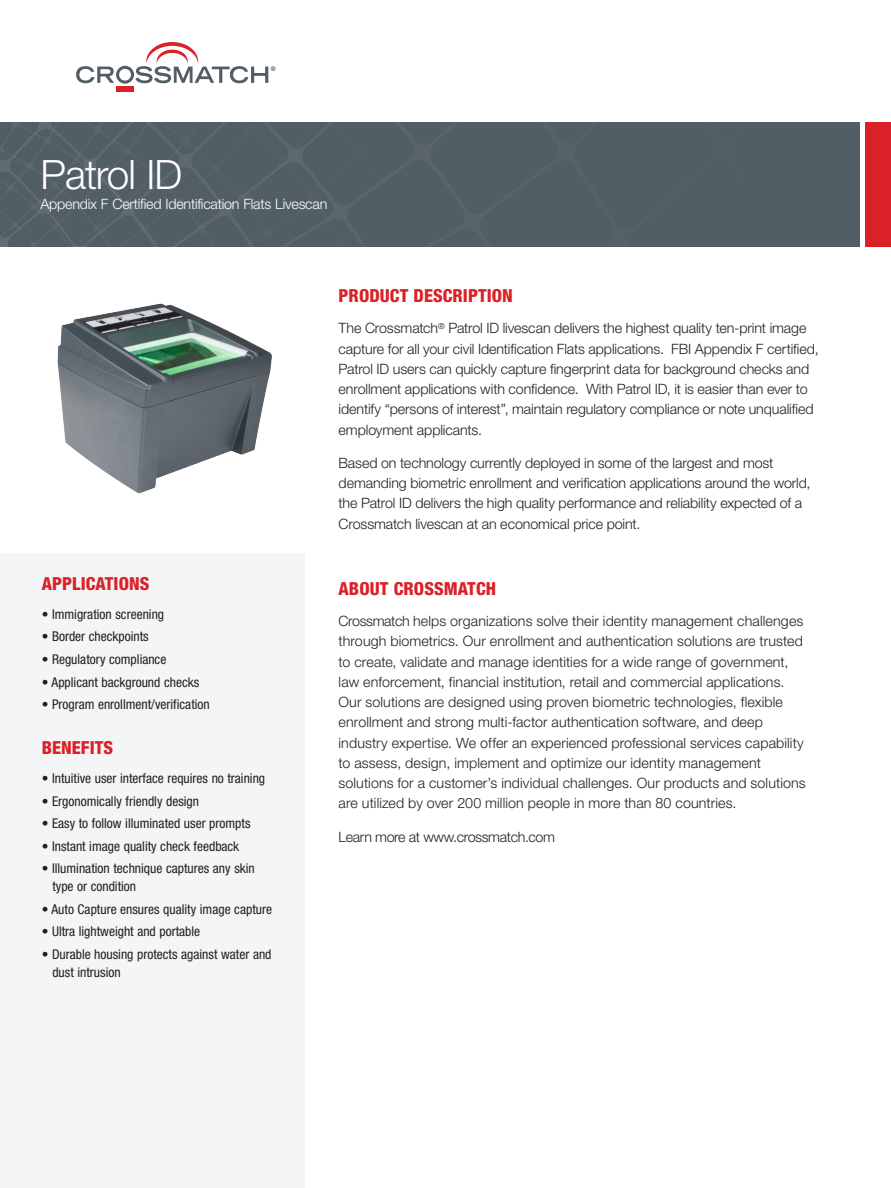
<style>
.page{position:relative;width:891px;height:1188px;background:#fff}
.page>*{position:absolute;margin:0;border:0;box-sizing:border-box;transform-origin:0 0}
.t1{font:300 40.5px "Helvetica Neue LT Std";letter-spacing:-.025em;color:#fff}
.subhead{font:800 condensed 18px "Helvetica Neue LT Std";letter-spacing:.005em;color:#da2128}
.front_page_BLACK_TEX{font:300 14.25px/20.2px "Helvetica Neue LT Std";letter-spacing:.01em;color:#231f20}
.Fließtext_Schwarz{font:300 14.25px/20.2px "Helvetica Neue LT Std";letter-spacing:-.005em;color:#231f20}
.body{font:300 14.25px "Helvetica Neue LT Std";letter-spacing:-.015em;color:#fff}
.front_page_BLACK_TEX-2{font:300 14.25px "Helvetica Neue LT Std";letter-spacing:-.025em;color:#231f20}
.specs{font:condensed 13.5px/18px "Helvetica Neue LT Std";color:#231f20}
</style>
<div class="page">
<div style="left:0;top:122px;width:859px;height:125px;background:#525e65"></div>
<div style="left:865px;top:122px;width:26px;height:125px;background:#da2128"></div>
<svg style="left:0;top:122px;width:332px;height:125px"></svg>
<div style="left:0;top:554px;width:304px;height:634px;background:#f3f5f6"></div>
<div style="left:116px;top:86px;width:18px;height:6px;background:#da2128"></div>
<svg style="left:76px;top:42px;width:200px;height:42px"></svg>
<img style="left:57px;top:303px;width:215px;height:191px">
<p class="t1" style="left:40px;top:150px;width:143px">Patrol ID</p>
<p class="body" style="left:40px;top:196px;width:288px">Appendix F Certified Identification Flats Livescan</p>
<p class="subhead" style="left:42px;top:573px;width:109px">APPLICATIONS</p>
<p class="specs" style="left:42px;top:605px;width:124px">• Immigration screening</p>
<p class="specs" style="left:42px;top:628px;width:109px">• Border checkpoints</p>
<p class="specs" style="left:42px;top:650px;width:126px">• Regulatory compliance</p>
<p class="specs" style="left:42px;top:673px;width:159px">• Applicant background checks</p>
<p class="specs" style="left:42px;top:695px;width:170px">• Program enrollment/verification</p>
<p class="subhead" style="left:42px;top:737px;width:73px">BENEFITS</p>
<p class="specs" style="left:42px;top:769px;width:225px">• Intuitive user interface requires no training</p>
<p class="specs" style="left:42px;top:792px;width:159px">• Ergonomically friendly design</p>
<p class="specs" style="left:42px;top:814px;width:210px">• Easy to follow illuminated user prompts</p>
<p class="specs" style="left:42px;top:837px;width:199px">• Instant image quality check feedback</p>
<p class="specs" style="left:52px;top:859px;width:204px;text-indent:-11px">• Illumination technique captures any skin type or condition</p>
<p class="specs" style="left:42px;top:900px;width:232px">• Auto Capture ensures quality image capture</p>
<p class="specs" style="left:42px;top:922px;width:160px">• Ultra lightweight and portable</p>
<p class="specs" style="left:52px;top:945px;width:221px;text-indent:-11px">• Durable housing protects against water and dust intrusion</p>
<p class="subhead" style="left:339px;top:285px;width:176px">PRODUCT DESCRIPTION</p>
<p class="Fließtext_Schwarz" style="left:339px;top:318px;width:482px">The Crossmatch<sup>®</sup> Patrol ID livescan delivers the highest quality ten-print image capture for all your civil Identification Flats applications. FBI Appendix F certified, Patrol ID users can quickly capture fingerprint data for background checks and enrollment applications with confidence. With Patrol ID, it is easier than ever to identify “persons of interest”, maintain regulatory compliance or note unqualified employment applicants.</p>
<p class="Fließtext_Schwarz" style="left:339px;top:452px;width:474px">Based on technology currently deployed in some of the largest and most demanding biometric enrollment and verification applications around the world, the Patrol ID delivers the high quality performance and reliability expected of a Crossmatch livescan at an economical price point.</p>
<p class="subhead" style="left:339px;top:578px;width:159px">ABOUT CROSSMATCH</p>
<p class="front_page_BLACK_TEX" style="left:339px;top:611px;width:469px">Crossmatch helps organizations solve their identity management challenges through biometrics. Our enrollment and authentication solutions are trusted to create, validate and manage identities for a wide range of government, law enforcement, financial institution, retail and commercial applications.<br>Our solutions are designed using proven biometric technologies, flexible enrollment and strong multi-factor authentication software, and deep industry expertise. We offer an experienced professional services capability to assess, design, implement and optimize our identity management solutions for a customer’s individual challenges. Our products and solutions are utilized by over 200 million people in more than 80 countries.</p>
<p class="front_page_BLACK_TEX-2" style="left:339px;top:828px;width:218px">Learn more at www.crossmatch.com</p>
</div>
